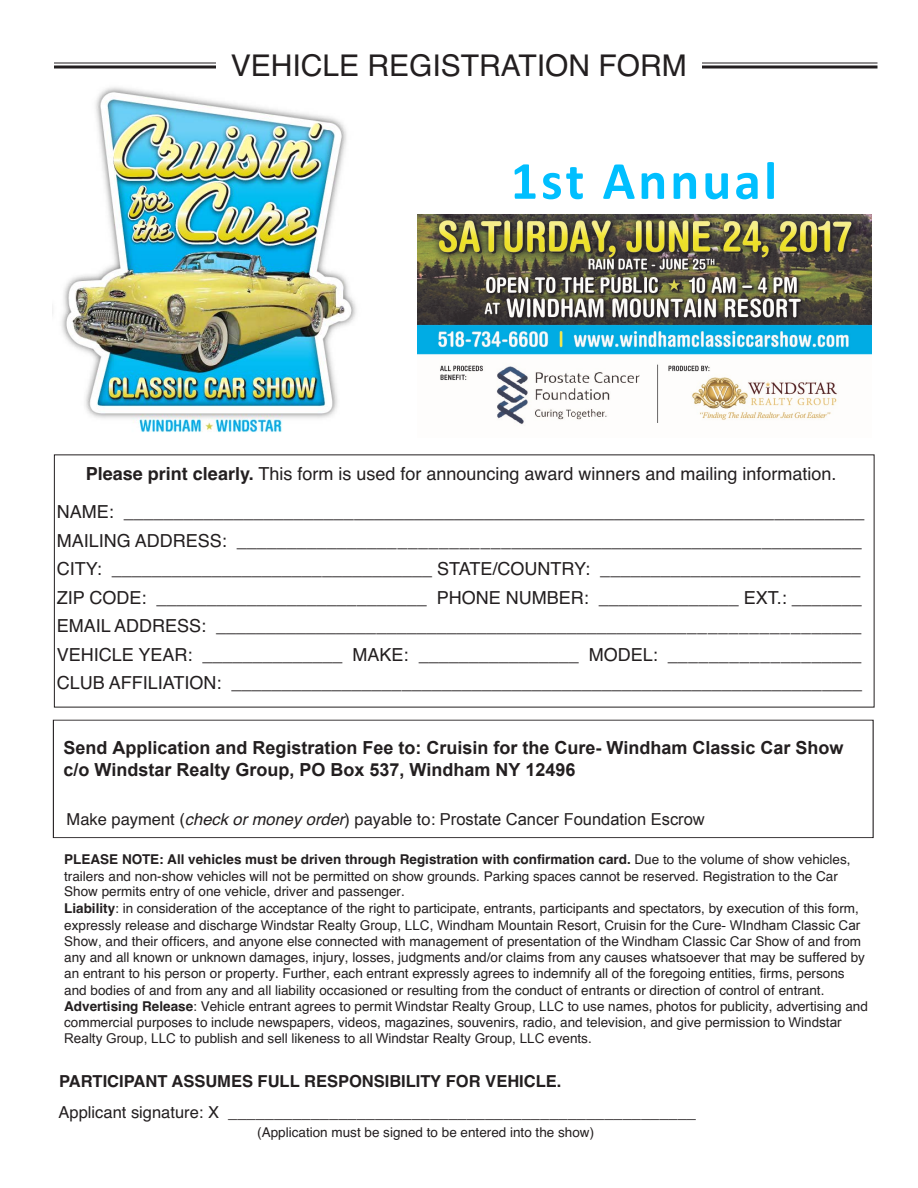
<style>
.page{position:relative;width:918px;height:1188px;background:#fff}
.page>*{position:absolute;margin:0;border:0;box-sizing:border-box;transform-origin:0 0}
.t1{font:700 54px "Calibri";letter-spacing:.055em;color:#00bfff}
.t2{font:30px "Helvetica";color:#231f20}
.t3{font:18px/28.5px "Helvetica";color:#231f20;text-align:center}
.t4{font:700 18px/21.6px "Arial";color:#231f20}
.t5{font:16.5px "Helvetica";color:#231f20}
.t6{font:16.5px "Arial";color:#231f20}
.t7{font:700 16.5px "Helvetica";color:#231f20}
.t8{font:13.5px/16.2px "Helvetica";color:#231f20}
.t9{font:13.5px "Arial";color:#231f20}
.s1{font-weight:700}
.s2{font-family:"Helvetica"}
.s3{font-family:"Helvetica";font-style:italic}
.s4{font-family:"Arial"}
</style>
<div class="page">
<hr style="left:54px;top:62px;width:824px;height:2px;background:#231f20">
<hr style="left:54px;top:66px;width:824px;height:3px;background:#231f20">
<div style="left:216px;top:54px;width:485px;height:71px;background:#fff"></div>
<div style="left:53px;top:720px;width:820px;height:118px;border:1px solid #231f20"></div>
<img style="left:52px;top:87px;width:304px;height:346px">
<img style="left:417px;top:215px;width:455px;height:210px">
<h2 class="t2" style="left:231px;top:48px;width:458px">VEHICLE REGISTRATION FORM</h2>
<h1 class="t1" style="left:511px;top:143px;width:268px">1st Annual</h1>
<h3 class="t3" style="left:57px;top:454px;width:809px;line-height:38.4px"><span class="s1">Please print clearly.</span> This form is used for announcing award winners and mailing information.<br>NAME: __________________________________________________________________________</h3>
<p class="t3" style="left:57px;top:526px;width:807px;text-align:justify">MAILING ADDRESS: ______________________________________________________________ CITY: ________________________________ STATE/COUNTRY: __________________________ ZIP CODE: ___________________________ PHONE NUMBER: ______________ EXT.: _______ EMAIL ADDRESS: ________________________________________________________________ VEHICLE YEAR: ______________ MAKE: ________________ MODEL: ___________________ CLUB AFFILIATION: _______________________________________________________________</p>
<h3 class="t4" style="left:63px;top:737px;width:782px">Send Application and Registration Fee to: Cruisin for the Cure- Windham Classic Car Show c/o Windstar Realty Group, PO Box 537, Windham NY 12496</h3>
<p class="t6" style="left:67px;top:808px;width:640px"><span class="s2">Make payment (</span><span class="s3">check or money order</span><span class="s2">) payable to:</span> Prostate Cancer Foundation Escrow</p>
<p class="t8" style="left:64px;top:850px;width:788px;line-height:17.4px"><span class="s1">PLEASE NOTE: All vehicles must be driven through Registration with confirmation card.</span> Due to the volume of show vehicles, trailers and non-show vehicles will not be permitted on show grounds. Parking spaces cannot be reserved. Registration to the Car</p>
<p class="t8" style="left:64px;top:883px;width:796px;line-height:17.4px">Show permits entry of one vehicle, driver and passenger.<br><span class="s1">Liability</span>: in consideration of the acceptance of the right to participate, entrants, participants and spectators, by execution of this form,</p>
<p class="t9" style="left:64px;top:916px;width:798px"><span class="s2">expressly release and discharge</span> Windstar Realty Group, LLC<span class="s2">,</span> Windham Mountain Resort<span class="s2">,</span> Cruisin for the Cure- WIndham Classic Car</p>
<p class="t8" style="left:64px;top:933px;width:805px"><span class="s4">Show,</span> and their officers, and anyone else connected with management of presentation of the <span class="s4">Windham Classic Car Show</span> of and from any and all known or unknown damages, injury, losses, <span class="s4">judgments</span> and/or claims from any causes whatsoever that may be suffered by an entrant to his person or property. Further, each entrant expressly agrees to indemnify all of the foregoing entities, firms, persons and bodies of and from any and all liability occasioned or resulting from the conduct of entrants or direction of control of entrant.<br><span class="s1">Advertising Release</span>: Vehicle entrant agrees to permit <span class="s4">Windstar Realty Group, LLC</span> to use names, photos for publicity, advertising and commercial purposes to include newspapers, videos, magazines, souvenirs, radio, and television, and give permission to <span class="s4">Windstar</span></p>
<p class="t9" style="left:64px;top:1029px;width:529px">Realty Group, LLC <span class="s2">to publish and sell likeness to all</span> Windstar Realty Group, LLC <span class="s2">events.</span></p>
<p class="t7" style="left:59px;top:1071px;width:504px">PARTICIPANT ASSUMES FULL RESPONSIBILITY FOR VEHICLE.</p>
<p class="t5" style="left:59px;top:1103px;width:639px">Applicant signature: X ___________________________________________________</p>
<p class="t8" style="left:257px;top:1124px;width:338px">(Application must be signed to be entered into the show)</p>
</div>
